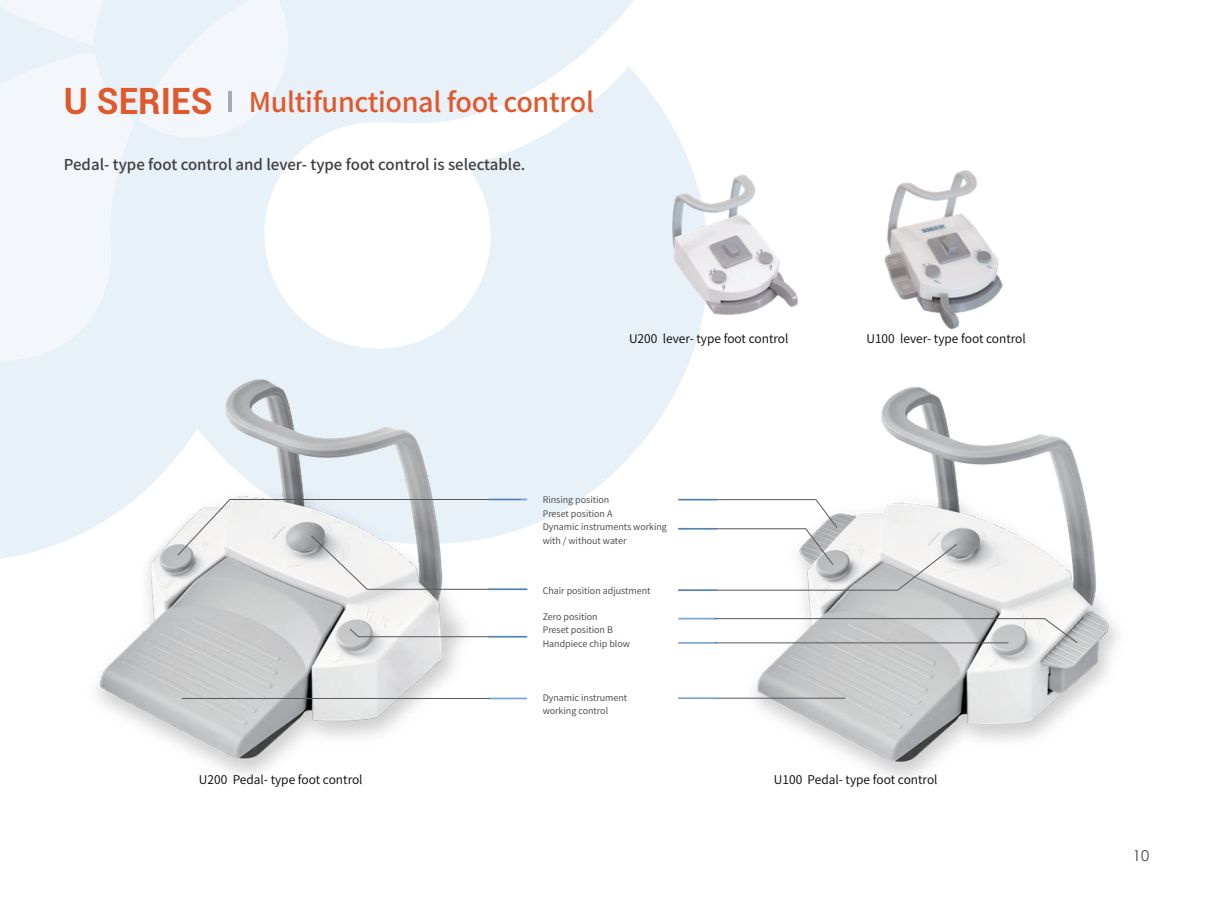
<style>
.page{position:relative;width:1225px;height:919px;background:#fff}
.page>*{position:absolute;margin:0;border:0;box-sizing:border-box;transform-origin:0 0}
.t1{font:500 27px "Source Han Sans CN";letter-spacing:-.015em;color:#e0592d}
.t2{font:500 15px "Source Han Sans CN";color:#3f3f40}
.t3{font:15px "Century Gothic";color:#3f3f40}
.t4{font:12px "Source Han Sans CN";color:#030303}
.t5{font:9px/13.5px "Source Han Sans CN";color:#3f3f40}
.s1{font-family:"Roboto";font-weight:700;font-size:36.15px}
</style>
<div class="page">
<svg style="left:0;top:0;width:702px;height:559px;fill:#e8f0f8"></svg>
<svg style="left:0;top:0;width:510px;height:361px"></svg>
<img style="left:745px;top:387px;width:374px;height:391px">
<img style="left:23px;top:193px;width:499px;height:582px">
<hr style="left:228px;top:91px;width:4px;height:21px;background:#a8aaad">
<hr style="left:182px;top:698px;width:308px;height:1px;background:#57585a">
<hr style="left:488px;top:697px;width:39px;height:2px;background:#4285c5">
<svg style="left:349px;top:628px;width:179px;height:9px"></svg>
<svg style="left:177px;top:498px;width:351px;height:92px"></svg>
<svg style="left:677px;top:499px;width:281px;height:92px"></svg>
<hr style="left:488px;top:498px;width:39px;height:2px;background:#4285c5">
<hr style="left:488px;top:588px;width:39px;height:2px;background:#4285c5">
<hr style="left:488px;top:635px;width:39px;height:2px;background:#4285c5">
<hr style="left:678px;top:498px;width:39px;height:2px;background:#4285c5">
<hr style="left:678px;top:528px;width:39px;height:1px;background:#4285c5">
<hr style="left:678px;top:589px;width:39px;height:2px;background:#4285c5">
<svg style="left:713px;top:618px;width:365px;height:26px"></svg>
<hr style="left:678px;top:617px;width:39px;height:2px;background:#4285c5">
<hr style="left:715px;top:642px;width:293px;height:1px;background:#57585a">
<hr style="left:678px;top:642px;width:39px;height:1px;background:#4285c5">
<hr style="left:716px;top:697px;width:129px;height:1px;background:#57585a">
<hr style="left:678px;top:697px;width:39px;height:2px;background:#4285c5">
<img style="left:655px;top:162px;width:143px;height:157px">
<img style="left:884px;top:170px;width:119px;height:160px">
<h1 class="t1" style="left:64px;top:87px;width:532px"><span class="s1">U SERIES</span> Multifunctional foot control</h1>
<h2 class="t2" style="left:64px;top:156px;width:463px">Pedal- type foot control and lever- type foot control is selectable.</h2>
<h3 class="t4" style="left:199px;top:773px;width:165px">U200 Pedal- type foot control</h3>
<h3 class="t4" style="left:629px;top:331px;width:161px">U200 lever- type foot control</h3>
<p class="t5" style="left:543px;top:493px;width:126px">Rinsing position<br>Preset position A<br>Dynamic instruments working with / without water</p>
<p class="t5" style="left:543px;top:584px;width:109px">Chair position adjustment</p>
<p class="t5" style="left:543px;top:609px;width:89px">Zero position<br>Preset position B<br>Handpiece chip blow</p>
<p class="t5" style="left:543px;top:691px;width:86px">Dynamic instrument working control</p>
<h3 class="t4" style="left:866px;top:331px;width:161px">U100 lever- type foot control</h3>
<h3 class="t4" style="left:774px;top:773px;width:165px">U100 Pedal- type foot control</h3>
<h2 class="t3" style="left:1133px;top:844px;width:18px">10</h2>
</div>
